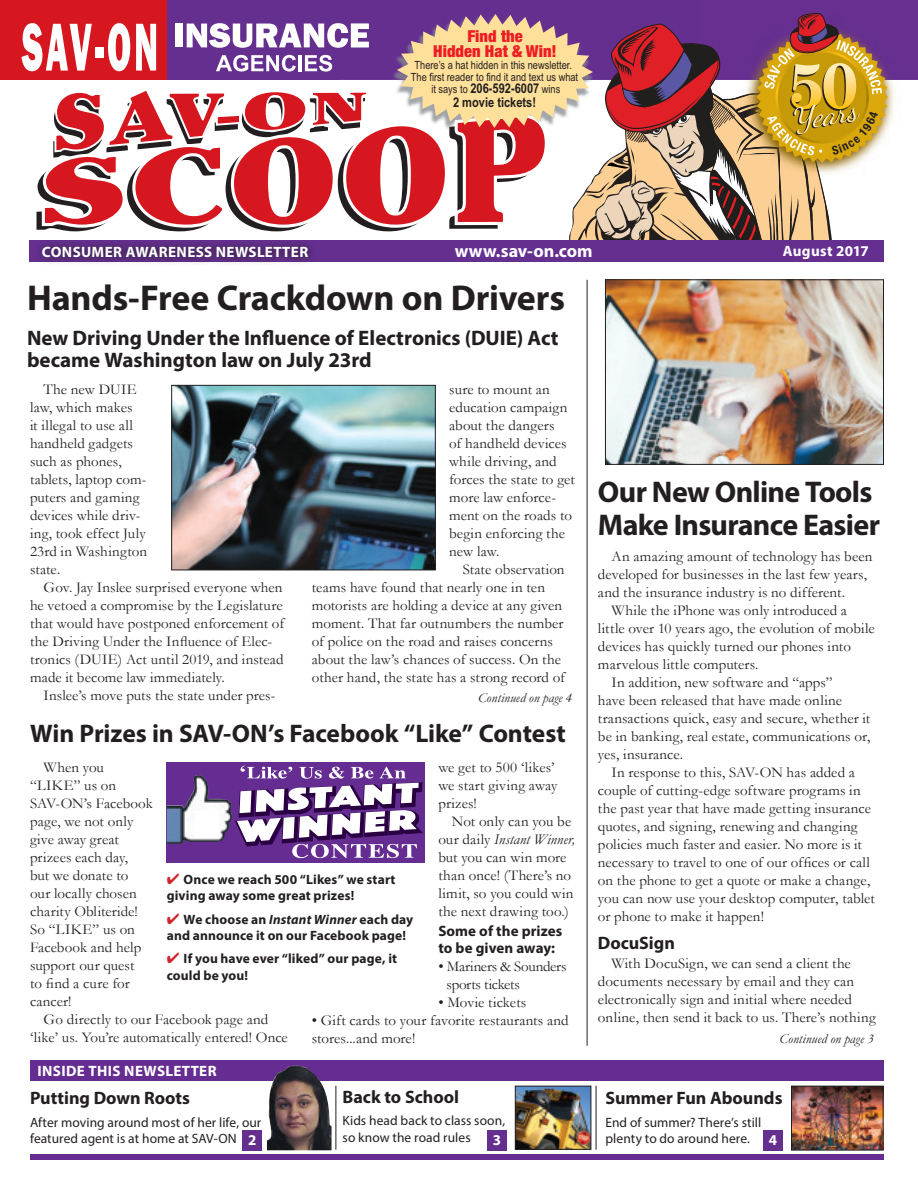
<style>
.page{position:relative;width:918px;height:1188px;background:#fff}
.page>*{position:absolute;margin:0;border:0;box-sizing:border-box;transform-origin:0 0}
.t1{font:700 36px "Myriad Pro";letter-spacing:-.005em;color:#231f20}
.t2{font:700 30px/33px "Myriad Pro";letter-spacing:-.025em;color:#231f20}
.t3{font:700 25.5px "Myriad Pro";letter-spacing:-.005em;color:#231f20}
.t4{font:700 21px/22.5px "Myriad Pro";color:#231f20}
.t5{font:700 18px "Myriad Pro";color:#231f20}
.t6{font:700 18px "Myriad Pro";color:#fff}
.t7{font:900 condensed 16.5px/15px "Helvetica Neue";color:#ee1d23;text-align:center}
.t8{font:15px/18px "Garamond";letter-spacing:.005em;color:#231f20}
.t9{font:700 15px "Myriad Pro";letter-spacing:.025em;color:#fff}
.t10{font:15px/18px "Garamond";letter-spacing:-.015em;color:#231f20}
.t11{font:700 15px/16.5px "Myriad Pro";letter-spacing:.005em;color:#231f20}
.t12{font:700 13.5px/16.5px "Myriad Pro";letter-spacing:.01em;color:#231f20}
.t13{font:13.5px/16.5px "Myriad Pro";letter-spacing:.005em;color:#231f20}
.t14{font:italic 13.5px "Garamond";letter-spacing:.005em;color:#231f20}
.t15{font:700 13.5px "Arial Narrow";color:#231f20}
.t16{font:11.25px/12px "Arial Narrow";color:#231f20;text-align:center}
.s1{font-weight:700;font-size:13.5px}
.s2{font-style:italic}
.s3{color:#d1232a}
.s4{font-weight:700;font-size:15px;color:#fff}
</style>
<div class="page">
<div style="left:167px;top:762px;width:258px;height:101px;background:#652d91"></div>
<svg style="left:235px;top:765px;width:188px;height:93px"></svg>
<div style="left:30px;top:1060px;width:854px;height:22px;background:#652d91"></div>
<div style="left:30px;top:1154px;width:854px;height:6px;background:#652d91"></div>
<div style="left:0;top:0;width:169px;height:80px;background:#d7171f"></div>
<div style="left:168px;top:0;width:750px;height:80px;background:#652f90"></div>
<div style="left:29px;top:241px;width:855px;height:21px;background:#652f90"></div>
<img style="left:888px;top:80px;width:6px;height:49px">
<img style="left:267px;top:1066px;width:65px;height:84px">
<div style="left:242px;top:1130px;width:20px;height:21px;background:#652f90"></div>
<div style="left:764px;top:1130px;width:19px;height:21px;background:#652f90"></div>
<div style="left:488px;top:1130px;width:19px;height:21px;background:#652f90"></div>
<hr style="left:336px;top:1086px;width:1px;height:64px;background:#231f20">
<hr style="left:596px;top:1086px;width:1px;height:64px;background:#231f20">
<svg style="left:39px;top:247px;width:273px;height:16px"></svg>
<img style="left:517px;top:1088px;width:72px;height:60px">
<div style="left:515px;top:1086px;width:76px;height:64px;border:1px solid #231f20"></div>
<img style="left:167px;top:775px;width:66px;height:69px">
<hr style="left:587px;top:280px;width:1px;height:766px;background:#231f20">
<img style="left:173px;top:387px;width:261px;height:181px">
<div style="left:171px;top:385px;width:265px;height:185px;border:1px solid #231f20"></div>
<img style="left:607px;top:281px;width:275px;height:182px">
<div style="left:605px;top:279px;width:279px;height:186px;border:1px solid #231f20"></div>
<img style="left:793px;top:1088px;width:89px;height:61px">
<div style="left:791px;top:1086px;width:93px;height:65px;border:1px solid #231f20"></div>
<svg style="left:21px;top:13px;width:867px;height:234px"></svg>
<p class="t7" style="left:433px;top:27px;width:125px">Find the<br>Hidden Hat &amp; Win!</p>
<p class="t16" style="left:411px;top:59px;width:169px">There’s a hat hidden in this newsletter.<br>The first reader to find it and text us what it says to <span class="s1">206-592-6007</span> wins</p>
<p class="t15" style="left:453px;top:92px;width:85px">2 movie tickets!</p>
<p class="t9" style="left:42px;top:242px;width:268px">CONSUMER AWARENESS NEWSLETTER</p>
<p class="t9" style="left:783px;top:241px;width:88px">August 2017</p>
<p class="t6" style="left:455px;top:239px;width:139px">www.sav-on.com</p>
<h1 class="t1" style="left:27px;top:274px;width:540px">Hands-Free Crackdown on Drivers</h1>
<h3 class="t4" style="left:27px;top:326px;width:533px">New Driving Under the Influence of Electronics (DUIE) Act became Washington law on July 23rd</h3>
<p class="t8" style="left:30px;top:380px;width:119px;text-indent:14px">The new DUIE law, which makes<br>it illegal to use all handheld gadgets such as phones, tablets, laptop com&shy;puters and gaming devices while driv&shy;ing, took effect July<br>23rd in Washington state.</p>
<p class="t8" style="left:30px;top:578px;width:256px;text-indent:13px">Gov. Jay Inslee surprised everyone when he vetoed a compromise by the Legislature that would have postponed enforcement of the Driving Under the Influence of Elec&shy;tronics (DUIE) Act until 2019, and instead made it become law immediately.</p>
<p class="t8" style="left:44px;top:686px;width:234px">Inslee’s move puts the state under pres-</p>
<p class="t8" style="left:449px;top:380px;width:127px">sure to mount an education campaign about the dangers<br>of handheld devices while driving, and forces the state to get more law enforce&shy;ment on the roads to begin enforcing the new law.</p>
<p class="t8" style="left:312px;top:560px;width:255px;text-indent:151px">State observation teams have found that nearly one in ten motorists are holding a device at any given moment. That far outnumbers the number of police on the road and raises concerns about the law’s chances of success. On the other hand, the state has a strong record of</p>
<p class="t14" style="left:478px;top:689px;width:96px">Continued on page 4</p>
<h3 class="t3" style="left:30px;top:717px;width:537px">Win Prizes in SAV-ON’s Facebook “Like” Contest</h3>
<p class="t8" style="left:438px;top:758px;width:120px">we get to 500 ‘likes’ we start giving away prizes!</p>
<p class="t8" style="left:438px;top:812px;width:138px;text-indent:14px">Not only can you be our daily <span class="s2">Instant Winner, </span>but you can win more than once! (There’s no limit, so you could win the next drawing too.)</p>
<p class="t11" style="left:438px;top:922px;width:126px">Some of the prizes to be given away:</p>
<p class="t10" style="left:447px;top:957px;width:121px;text-indent:-8px">• Mariners &amp; Sounders sports tickets</p>
<p class="t8" style="left:438px;top:993px;width:90px">• Movie tickets</p>
<p class="t8" style="left:312px;top:1011px;width:258px">• Gift cards to your favorite restaurants and stores...and more!</p>
<p class="t8" style="left:30px;top:758px;width:124px;text-indent:14px">When you “LIKE” us on<br>SAV-ON’s Facebook page, we not only give away great prizees each day,<br>but we donate to<br>our locally chosen charity Obliteride!<br>So “LIKE” us on<br>Facebook and help support our quest<br>to find a cure for cancer!</p>
<p class="t8" style="left:30px;top:1010px;width:259px;text-align:center">Go directly to our Facebook page and<br>‘like’ us. You’re automatically entered! Once</p>
<p class="t12" style="left:167px;top:871px;width:230px"><span class="s3">✔</span> Once we reach 500 “Likes” we start giving away some great prizes!</p>
<p class="t12" style="left:167px;top:910px;width:248px"><span class="s3">✔</span> We choose an <span class="s2">Instant Winner</span> each day and announce it on our Facebook page!</p>
<p class="t12" style="left:167px;top:950px;width:232px"><span class="s3">✔</span> If you have ever “liked” our page, it could be you!</p>
<p class="t9" style="left:38px;top:1061px;width:181px">INSIDE THIS NEWSLETTER</p>
<h2 class="t2" style="left:598px;top:474px;width:284px">Our New Online Tools<br>Make Insurance Easier</h2>
<p class="t8" style="left:611px;top:547px;width:262px">An amazing amount of technology has been</p>
<p class="t8" style="left:598px;top:565px;width:271px">developed for businesses in the last few years,</p>
<p class="t8" style="left:598px;top:583px;width:249px">and the insurance industry is no different.</p>
<p class="t8" style="left:611px;top:601px;width:237px">While the iPhone was only introduced a</p>
<p class="t8" style="left:598px;top:619px;width:278px">little over 10 years ago, the evolution of mobile</p>
<p class="t8" style="left:598px;top:637px;width:255px">devices has quickly turned our phones into</p>
<p class="t8" style="left:598px;top:655px;width:162px">marvelous little computers.</p>
<p class="t8" style="left:611px;top:673px;width:223px">In addition, new software and “apps”</p>
<p class="t8" style="left:598px;top:691px;width:246px">have been released that have made online</p>
<p class="t8" style="left:598px;top:709px;width:274px">transactions quick, easy and secure, whether it</p>
<p class="t8" style="left:598px;top:727px;width:274px">be in banking, real estate, communications or,</p>
<p class="t8" style="left:598px;top:745px;width:87px">yes, insurance.</p>
<p class="t8" style="left:611px;top:763px;width:245px">In response to this, SAV-ON has added a</p>
<p class="t8" style="left:598px;top:781px;width:264px">couple of cutting-edge software programs in</p>
<p class="t8" style="left:598px;top:799px;width:275px">the past year that have made getting insurance</p>
<p class="t8" style="left:598px;top:817px;width:261px">quotes, and signing, renewing and changing</p>
<p class="t8" style="left:598px;top:835px;width:265px">policies much faster and easier. No more is it</p>
<p class="t8" style="left:598px;top:853px;width:274px">necessary to travel to one of our offices or call</p>
<p class="t8" style="left:598px;top:871px;width:274px">on the phone to get a quote or make a change,</p>
<p class="t8" style="left:598px;top:889px;width:278px">you can now use your desktop computer, tablet</p>
<p class="t8" style="left:598px;top:907px;width:168px">or phone to make it happen!</p>
<p class="t5" style="left:598px;top:931px;width:78px">DocuSign</p>
<p class="t8" style="left:598px;top:955px;width:279px;text-indent:14px">With DocuSign, we can send a client the documents necessary by email and they can electronically sign and initial where needed online, then send it back to us. There’s nothing</p>
<p class="t14" style="left:780px;top:1030px;width:96px">Continued on page 3</p>
<p class="t5" style="left:343px;top:1085px;width:118px">Back to School</p>
<p class="t13" style="left:343px;top:1112px;width:164px">Kids head back to class soon, so know the road rules</p>
<p class="t5" style="left:605px;top:1087px;width:179px">Summer Fun Abounds</p>
<p class="t5" style="left:30px;top:1087px;width:162px">Putting Down Roots</p>
<p class="t13" style="left:30px;top:1114px;width:233px">After moving around most of her life, our featured agent is at home at SAV-ON <span class="s4">2</span></p>
<p class="t13" style="left:605px;top:1114px;width:157px">End of summer? There’s still plenty to do around here.</p>
<p class="t9" style="left:493px;top:1130px;width:10px">3</p>
<p class="t9" style="left:769px;top:1130px;width:10px">4</p>
</div>
